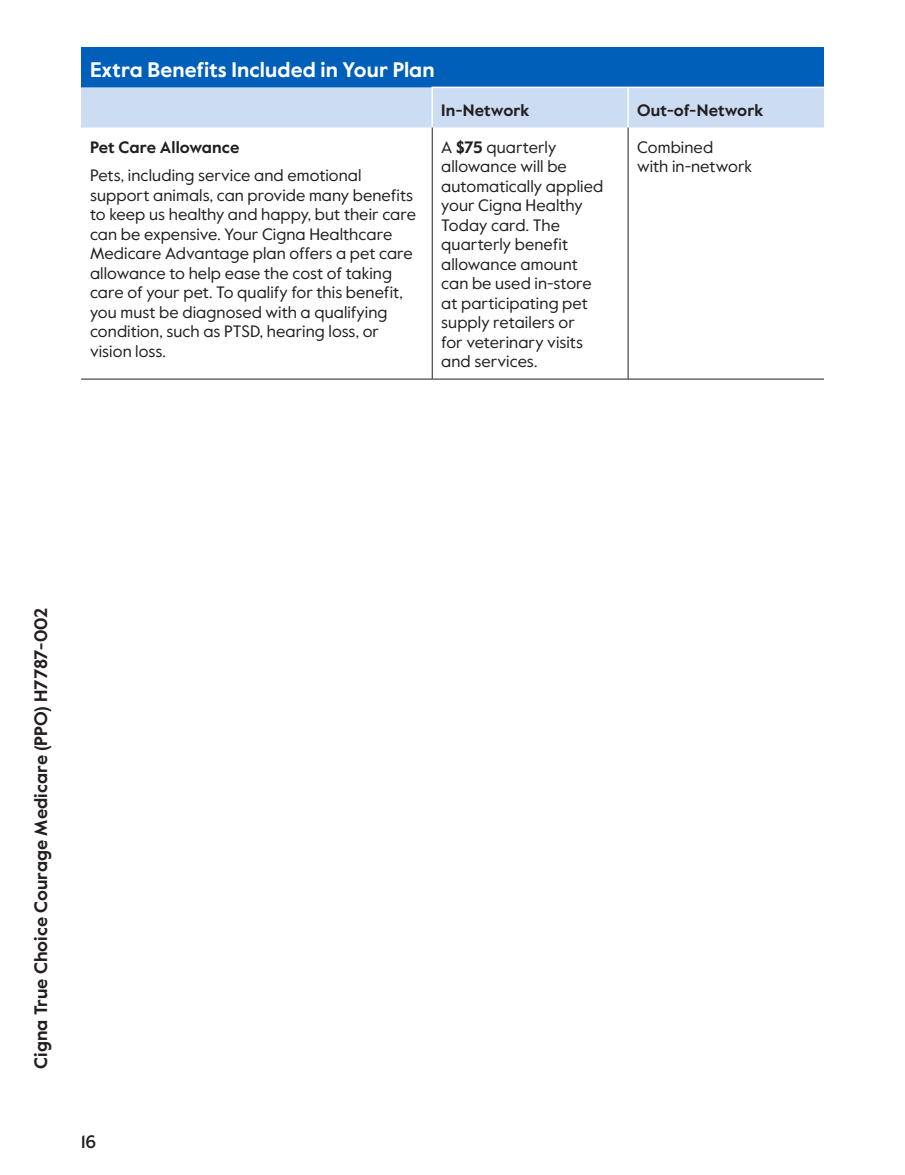
<style>
.page{position:relative;width:905px;height:1175px;background:#fff}
.page>*{position:absolute;margin:0;border:0;box-sizing:border-box;transform-origin:0 0}
.table_AB_h1{font:700 21px "Value Sans Pro";letter-spacing:.005em;color:#fff}
.margin_plan_name{font:700 18px "Value Sans Pro";color:#231f20}
.t1{font:500 18px "Value Sans Pro";color:#231f20}
.table_para{font:16.5px/19.5px "Value Sans Pro";letter-spacing:.005em;color:#231f20}
.table_para_AB{font:16.5px/19.5px "Value Sans Pro";letter-spacing:.005em;color:#231f20}
.table_col_h1_align_r{font:700 16.5px "Value Sans Pro";letter-spacing:.005em;color:#231f20}
.table_para-2{font:700 16.5px "Value Sans Pro";color:#231f20}
.s1{font-weight:700}
</style>
<div class="page">
<div style="left:81px;top:47px;width:743px;height:40px;background:#005fb9"></div>
<div style="left:81px;top:87px;width:743px;height:41px;background:#ccdcf2"></div>
<hr style="left:628px;top:87px;width:196px;height:1px;background:#fff">
<hr style="left:431px;top:87px;width:197px;height:1px;background:#fff">
<hr style="left:627px;top:88px;width:1px;height:39px;background:#fff">
<hr style="left:431px;top:88px;width:2px;height:39px;background:#fff">
<hr style="left:81px;top:379px;width:351px;height:1px;background:#231f20">
<hr style="left:432px;top:127px;width:1px;height:252px;background:#231f20">
<hr style="left:432px;top:379px;width:196px;height:1px;background:#231f20">
<hr style="left:627px;top:127px;width:1px;height:252px;background:#231f20">
<hr style="left:628px;top:379px;width:196px;height:1px;background:#231f20">
<p class="table_AB_h1" style="left:90px;top:57px;width:346px">Extra Benefits Included in Your Plan</p>
<p class="table_col_h1_align_r" style="left:441px;top:100px;width:90px">In-Network</p>
<p class="table_col_h1_align_r" style="left:637px;top:100px;width:128px">Out-of-Network</p>
<p class="table_para-2" style="left:90px;top:137px;width:151px">Pet Care Allowance</p>
<p class="table_para" style="left:90px;top:166px;width:327px">Pets, including service and emotional support animals, can provide many benefits to keep us healthy and happy, but their care can be expensive. Your Cigna Healthcare Medicare Advantage plan offers a pet care allowance to help ease the cost of taking care of your pet. To qualify for this benefit, you must be diagnosed with a qualifying condition, such as PTSD, hearing loss, or vision loss.</p>
<p class="table_para_AB" style="left:441px;top:137px;width:163px">A <span class="s1">$75</span> quarterly allowance will be automatically applied your Cigna Healthy<br>Today card. The quarterly benefit allowance amount can be used in-store at participating pet supply retailers or<br>for veterinary visits and services.</p>
<p class="table_para_AB" style="left:637px;top:137px;width:116px">Combined<br>with in-network</p>
<p class="margin_plan_name" style="left:30px;top:1068px;width:462px;rotate:-90deg">Cigna True Choice Courage Medicare (PPO) H7787-002</p>
<p class="t1" style="left:81px;top:1130px;width:17px">16</p>
</div>
